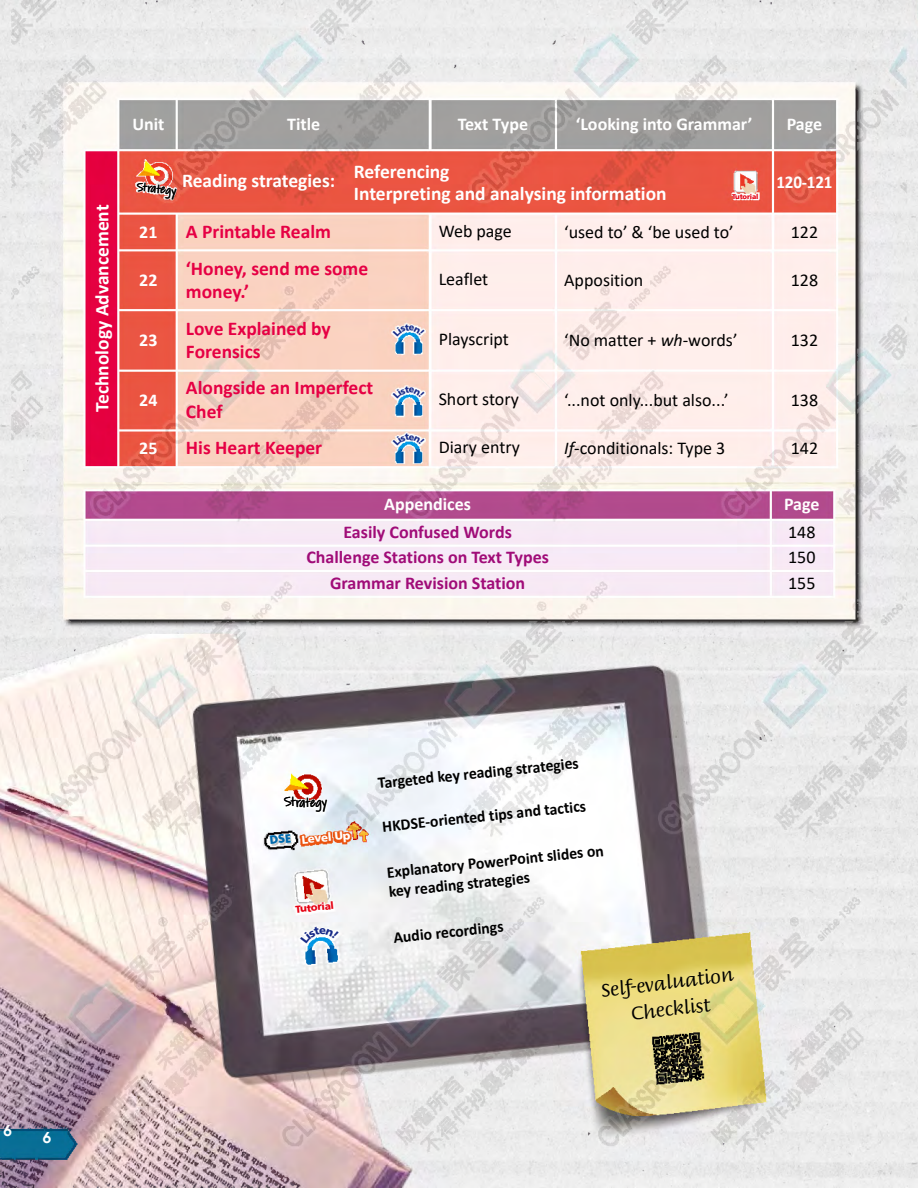
<style>
.page{position:relative;width:918px;height:1188px;background:#fff}
.page>*{position:absolute;margin:0;border:0;box-sizing:border-box;transform-origin:0 0}
.t1{font:700 19.5px/23.4px "Calibri";color:#e60044}
.t2{font:700 19.5px/21.8px "Calibri";color:#fff}
.t3{font:19.5px/27px "Briem Script Std";color:#000;text-align:center}
.t4{font:18px "Calibri";color:#000}
.t5{font:700 18px "Calibri";color:#a00c78}
.t6{font:700 18px "Calibri";color:#fff}
.t7{font:700 18px "Calibri";color:#fff;scale:.95 1}
.t8{font:700 16.2px/19.4px "Calibri";color:#000}
.t9{font:600 15px "Avant Garde";color:#fff}
.t10{font:14.85px "Covered By Your Grace";color:#000}
.t11{font:13.65px "Covered By Your Grace";color:#000}
.t12{font:900 11.55px "Frutiger LT Std";color:#fff}
.t13{font:900 10.2px "Frutiger LT Std";color:#e60012}
.t14{font:900 6.9px "Frutiger LT Std";letter-spacing:-.025em;color:#e60012}
.s1{font-style:italic}
</style>
<div class="page">
<img style="left:0;top:0;width:918px;height:1188px">
<svg style="left:300px;top:927px;width:39px;height:16px"></svg>
<svg style="left:393px;top:324px;width:32px;height:13px"></svg>
<svg style="left:393px;top:386px;width:32px;height:13px"></svg>
<svg style="left:393px;top:433px;width:32px;height:13px"></svg>
<p class="t2" style="left:91px;top:412px;width:209px;rotate:-90deg">Technology Advancement</p>
<p class="t6" style="left:132px;top:112px;width:34px">Unit</p>
<p class="t6" style="left:287px;top:112px;width:35px">Title</p>
<p class="t6" style="left:458px;top:112px;width:72px">Text Type</p>
<p class="t6" style="left:576px;top:112px;width:178px">‘Looking into Grammar’</p>
<p class="t6" style="left:787px;top:112px;width:37px">Page</p>
<p class="t11" style="left:138px;top:180px;width:41px;rotate:7deg">Strategy</p>
<p class="t2" style="left:182px;top:170px;width:155px">Reading strategies:</p>
<p class="t2" style="left:354px;top:161px;width:314px">Referencing<br>Interpreting and analysing information</p>
<p class="t7" style="left:776px;top:169px;width:61px">120-121</p>
<p class="t6" style="left:139px;top:219px;width:20px">21</p>
<p class="t1" style="left:186px;top:220px;width:147px">A Printable Realm</p>
<p class="t4" style="left:439px;top:219px;width:75px">Web page</p>
<p class="t4" style="left:564px;top:219px;width:171px">‘used to’ &amp; ‘be used to’</p>
<p class="t4" style="left:791px;top:219px;width:29px">122</p>
<p class="t6" style="left:139px;top:267px;width:20px">22</p>
<p class="t14" style="left:732px;top:192px;width:28px">Tutorial</p>
<p class="t1" style="left:186px;top:256px;width:184px">‘Honey, send me some money.’</p>
<p class="t4" style="left:439px;top:267px;width:51px">Leaflet</p>
<p class="t4" style="left:564px;top:267px;width:81px">Apposition</p>
<p class="t4" style="left:791px;top:267px;width:29px">128</p>
<p class="t6" style="left:139px;top:327px;width:20px">23</p>
<p class="t6" style="left:139px;top:387px;width:20px">24</p>
<p class="t1" style="left:186px;top:316px;width:146px">Love Explained by<br>Forensics</p>
<p class="t4" style="left:439px;top:327px;width:72px">Playscript</p>
<p class="t4" style="left:564px;top:327px;width:175px">‘No matter + <span class="s1">wh</span>-words’</p>
<p class="t4" style="left:791px;top:327px;width:29px">132</p>
<p class="t1" style="left:186px;top:376px;width:189px">Alongside an Imperfect<br>Chef</p>
<p class="t4" style="left:439px;top:387px;width:82px">Short story</p>
<p class="t4" style="left:564px;top:387px;width:166px">‘...not only...but also...’</p>
<p class="t4" style="left:791px;top:387px;width:29px">138</p>
<p class="t6" style="left:139px;top:435px;width:20px">25</p>
<p class="t1" style="left:186px;top:436px;width:138px">His Heart Keeper</p>
<p class="t4" style="left:439px;top:435px;width:83px">Diary entry</p>
<p class="t4" style="left:564px;top:435px;width:163px"><span class="s1">If</span>-conditionals: Type 3</p>
<p class="t4" style="left:791px;top:435px;width:29px">142</p>
<p class="t6" style="left:384px;top:492px;width:88px">Appendices</p>
<p class="t6" style="left:784px;top:492px;width:37px">Page</p>
<p class="t5" style="left:343px;top:519px;width:170px">Easily Confused Words</p>
<p class="t4" style="left:788px;top:519px;width:29px">148</p>
<p class="t5" style="left:306px;top:545px;width:244px">Challenge Stations on Text Types</p>
<p class="t4" style="left:788px;top:545px;width:29px">150</p>
<p class="t5" style="left:330px;top:570px;width:197px">Grammar Revision Station</p>
<p class="t4" style="left:788px;top:570px;width:29px">155</p>
<p class="t9" style="left:4px;top:1120px;width:10px">6</p>
<p class="t9" style="left:43px;top:1127px;width:10px">6</p>
<p class="t10" style="left:284px;top:795px;width:45px;rotate:1deg">Strategy</p>
<p class="t12" style="left:269px;top:836px;width:82px;rotate:-6deg"><sup>DSE</sup> Level Up</p>
<p class="t13" style="left:295px;top:903px;width:40px;rotate:-6deg">Tutorial</p>
<p class="t8" style="left:377px;top:774px;width:203px;rotate:-6deg">Targeted key reading strategies</p>
<p class="t8" style="left:381px;top:817px;width:206px;rotate:-6deg">HKDSE-oriented tips and tactics</p>
<p class="t8" style="left:386px;top:863px;width:219px;rotate:-6deg">Explanatory PowerPoint slides on key reading strategies</p>
<p class="t8" style="left:393px;top:928px;width:112px;rotate:-6deg">Audio recordings</p>
<p class="t3" style="left:600px;top:977px;width:135px;rotate:-7deg">Self-evaluation<br>Checklist</p>
</div>
